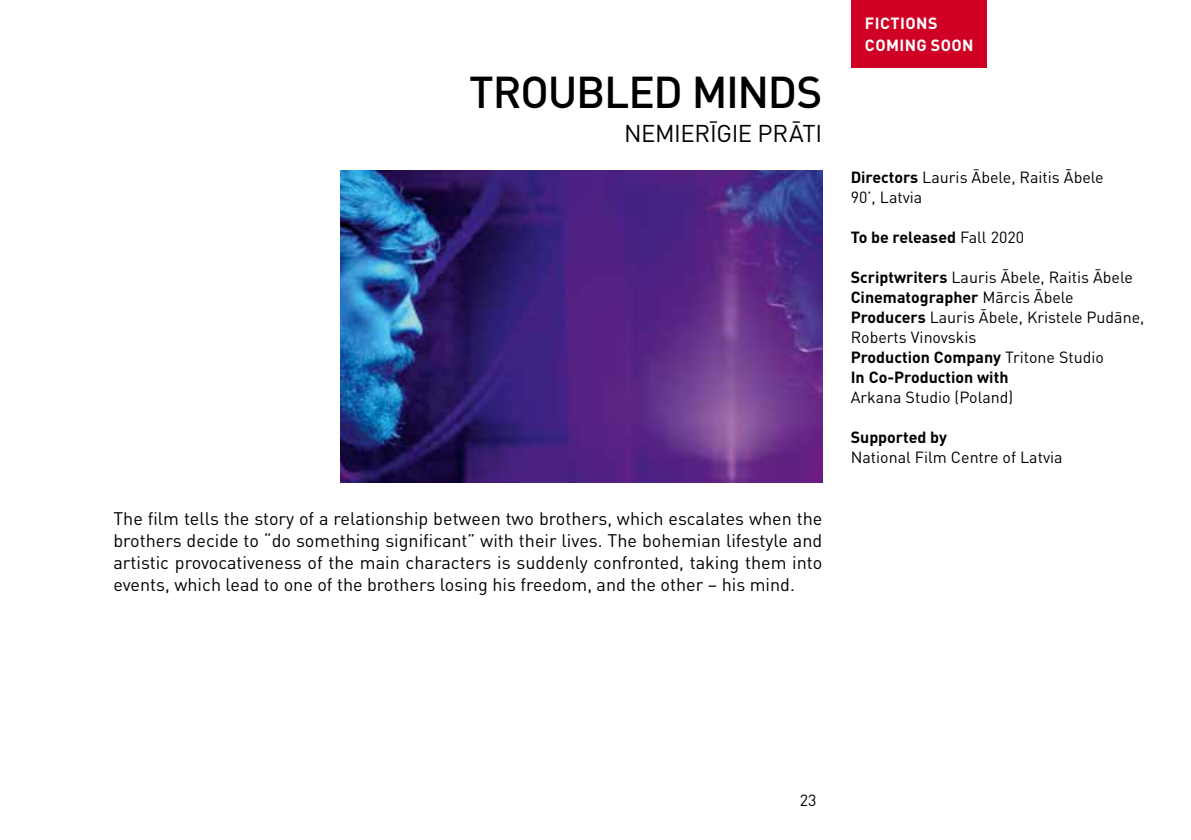
<style>
.page{position:relative;width:1191px;height:840px;background:#fff}
.page>*{position:absolute;margin:0;border:0;box-sizing:border-box;transform-origin:0 0}
.t1{font:500 44px "DIN Pro";letter-spacing:-.03em;color:#000}
.t2{font:24px "DIN Pro";letter-spacing:-.015em;color:#000}
.t3{font:18px/22px "DIN Pro";color:#000;text-align:justify}
.t4{font:16px/20px "DIN Pro";color:#000}
.t5{font:700 16px "DIN Pro";color:#000}
.t6{font:700 16px/22px "DIN Pro";letter-spacing:.025em;color:#fff}
.s1{font-weight:700}
.s2{font-weight:400}
</style>
<div class="page">
<div style="left:850px;top:0;width:136px;height:68px;background:#d00025"></div>
<img style="left:340px;top:170px;width:482px;height:312px">
<h1 class="t1" style="left:469px;top:62px;width:355px">TROUBLED MINDS</h1>
<h2 class="t2" style="left:624px;top:117px;width:200px">NEMIERĪGIE PRĀTI</h2>
<p class="t3" style="left:113px;top:506px;width:710px">The film tells the story of a relationship between two brothers, which escalates when the brothers decide to “do something significant” with their lives. The bohemian lifestyle and artistic provocativeness of the main characters is suddenly confronted, taking them into events, which lead to one of the brothers losing his freedom, and the other – his mind.</p>
<p class="t6" style="left:865px;top:12px;width:110px">FICTIONS<br>COMING SOON</p>
<p class="t4" style="left:850px;top:166px;width:254px"><span class="s1">Directors</span> Lauris Ābele, Raitis Ābele<br>90’, Latvia</p>
<p class="t5" style="left:850px;top:226px;width:175px">To be released <span class="s2">Fall 2020</span></p>
<p class="t4" style="left:850px;top:266px;width:295px"><span class="s1">Scriptwriters</span> Lauris Ābele, Raitis Ābele<br><span class="s1">Cinematographer</span> Mārcis Ābele<br><span class="s1">Producers</span> Lauris Ābele, Kristele Pudāne,<br>Roberts Vinovskis<br><span class="s1">Production Company</span> Tritone Studio<br><span class="s1">In Co-Production with</span></p>
<p class="t4" style="left:850px;top:386px;width:164px">Arkana Studio (Poland)</p>
<p class="t5" style="left:850px;top:426px;width:98px">Supported by</p>
<p class="t4" style="left:850px;top:446px;width:213px">National Film Centre of Latvia</p>
<p class="t4" style="left:800px;top:789px;width:18px">23</p>
</div>
